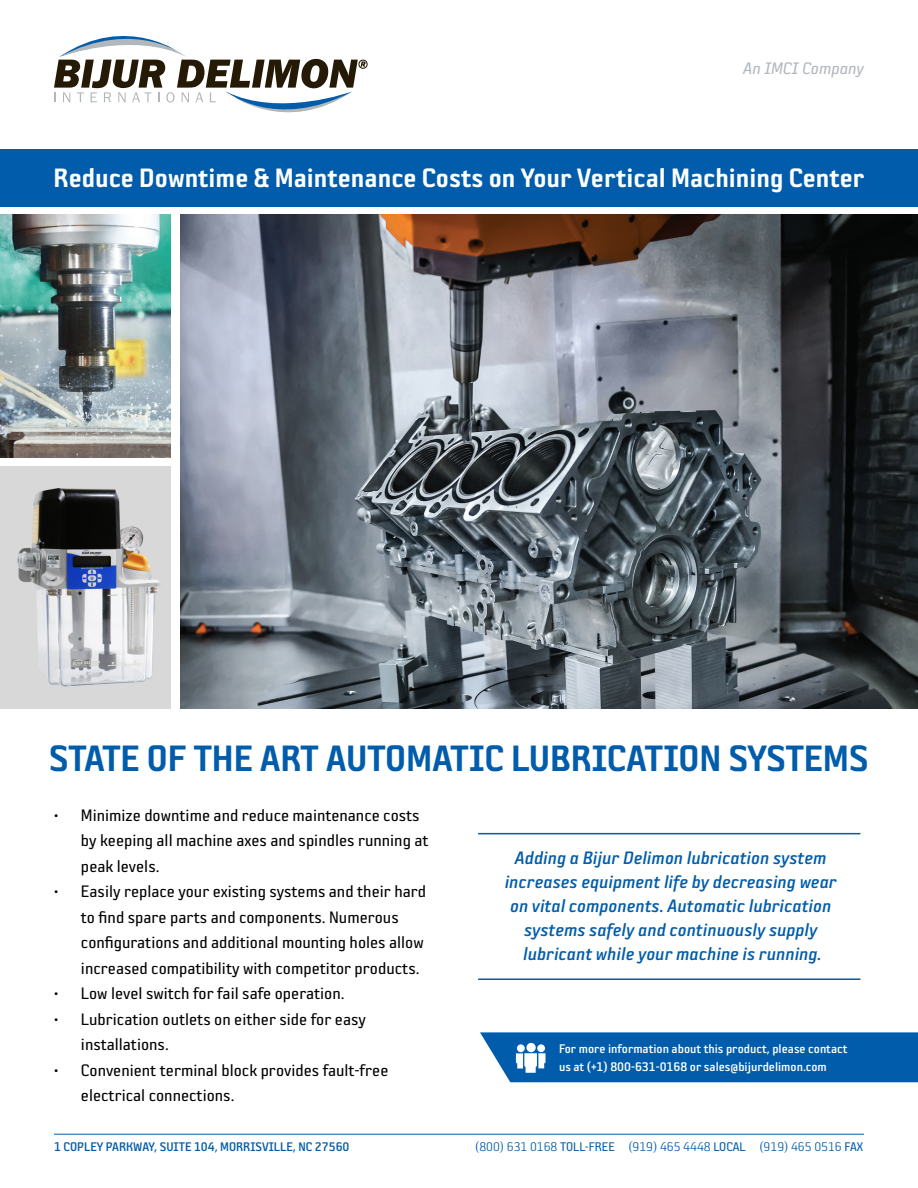
<style>
.page{position:relative;width:918px;height:1188px;background:#fff}
.page>*{position:absolute;margin:0;border:0;box-sizing:border-box;transform-origin:0 0}
.t1{font:39.75px "Sophisto D Gauge";letter-spacing:-.01em;color:#015dab}
.t2{font:28.8px "Sophisto D Gauge";color:#fff}
.t3{font:19.5px/24px "Sophisto C Italic";color:#015dab;text-align:center}
.t4{font:18px/25.5px "Sophisto B Gauge";color:#000}
.t5{font:18px "Sophisto B Italic";color:#b2b7bb}
.t6{font:13.5px/18px "Sophisto C Gauge";color:#fff}
.t7{font:13.5px "Sophisto A Gauge";color:#015dab}
.t8{font:13.5px "Sophisto C Gauge";color:#015dab}
.s1{font-family:"Sophisto B Gauge"}
</style>
<div class="page">
<hr style="left:54px;top:1134px;width:810px;height:1px;background:#015dab">
<img style="left:181px;top:214px;width:737px;height:495px">
<svg style="left:54px;top:36px;width:314px;height:76px"></svg>
<img style="left:0;top:466px;width:171px;height:243px">
<img style="left:0;top:214px;width:171px;height:243px">
<div style="left:0;top:149px;width:918px;height:58px;background:#015dab"></div>
<hr style="left:478px;top:833px;width:382px;height:1px;background:#015dab">
<hr style="left:478px;top:978px;width:382px;height:2px;background:#015dab">
<svg style="left:480px;top:1032px;width:438px;height:50px;background:#1268b0"></svg>
<p class="t5" style="left:743px;top:58px;width:122px">An IMCI Company</p>
<p class="t2" style="left:53px;top:161px;width:813px">Reduce Downtime &amp; Maintenance Costs on Your Vertical Machining Center</p>
<p class="t1" style="left:49px;top:736px;width:821px">STATE OF THE ART AUTOMATIC LUBRICATION SYSTEMS</p>
<p class="t4" style="left:81px;top:802px;width:349px;text-indent:-27px">• Minimize downtime and reduce maintenance costs by keeping all machine axes and spindles running at peak levels.</p>
<p class="t4" style="left:81px;top:878px;width:347px;text-indent:-27px">• Easily replace your existing systems and their hard to find spare parts and components. Numerous configurations and additional mounting holes allow increased compatibility with competitor products.</p>
<p class="t4" style="left:54px;top:980px;width:292px">• Low level switch for fail safe operation.</p>
<p class="t4" style="left:81px;top:1006px;width:286px;text-indent:-27px">• Lubrication outlets on either side for easy installations.</p>
<p class="t4" style="left:81px;top:1057px;width:309px;text-indent:-27px">• Convenient terminal block provides fault-free electrical connections.</p>
<p class="t3" style="left:505px;top:845px;width:334px">Adding a Bijur Delimon lubrication system increases equipment life by decreasing wear on vital components. Automatic lubrication systems safely and continuously supply lubricant while your machine is running.</p>
<p class="t6" style="left:559px;top:1039px;width:290px">For more information about this product, please contact us at (+1) 800-631-0168 or sales@bijurdelimon.com</p>
<p class="t8" style="left:54px;top:1139px;width:297px">1 COPLEY PARKWAY, SUITE 104, MORRISVILLE, NC 27560</p>
<p class="t7" style="left:475px;top:1139px;width:390px">(800) 631 0168 <span class="s1">TOLL-FREE</span> (919) 465 4448 <span class="s1">LOCAL</span> (919) 465 0516 <span class="s1">FAX</span></p>
</div>
